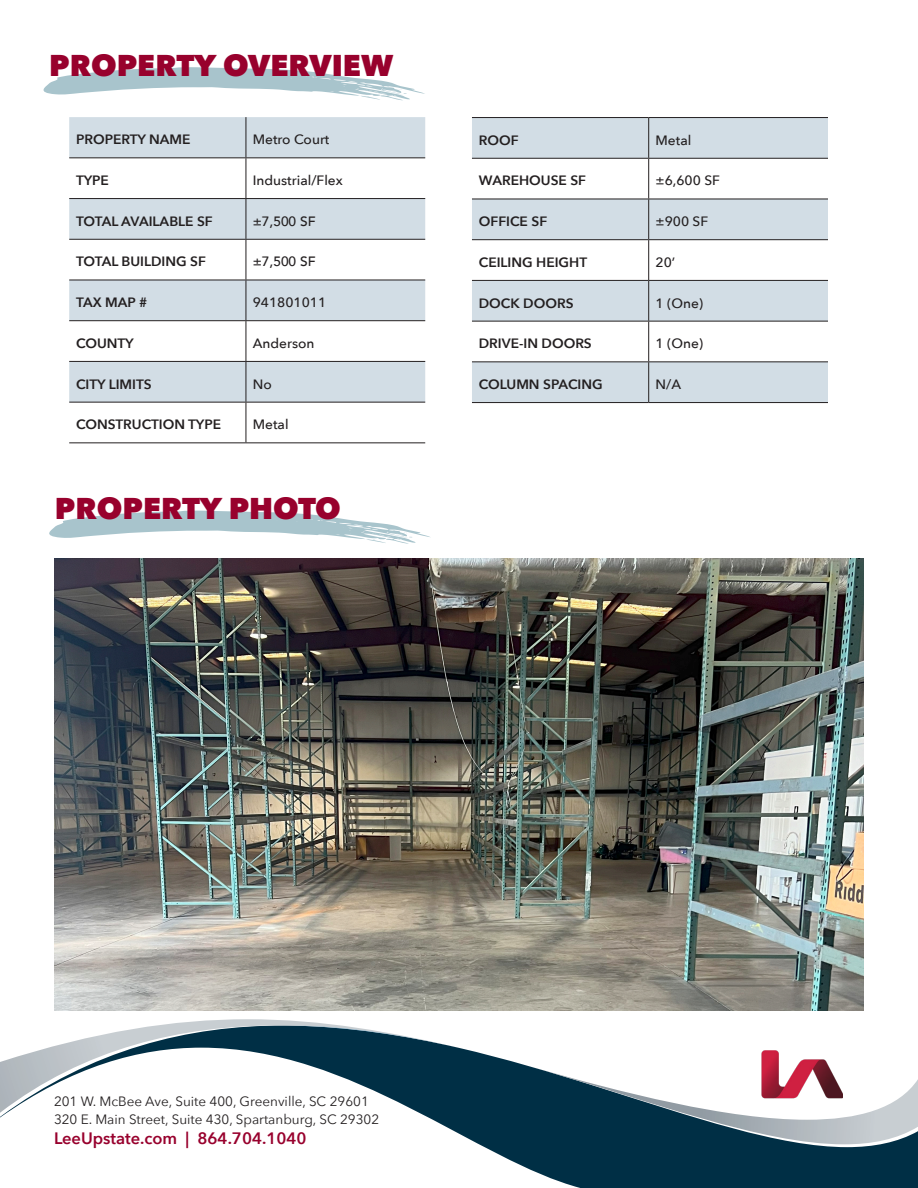
<style>
.page{position:relative;width:918px;height:1188px;background:#fff}
.page>*{position:absolute;margin:0;border:0;box-sizing:border-box;transform-origin:0 0}
.t1{font:800 30px "Avenir Next";color:#98012d}
.t2{font:600 16.5px "Avenir Next";color:#98012d}
.t3{font:600 13.5px "Avenir Next";color:#231f20}
.t4{font:500 13.5px "Avenir Next";color:#231f20}
.t5{font:13.5px/18px "Avenir Next";color:#231f20}
.Property_Name{font:500 13.5px "Avenir";color:#231f20}
</style>
<div class="page">
<svg style="left:0;top:1050px;width:918px;height:138px"></svg>
<svg style="left:528px;top:1066px;width:390px;height:78px"></svg>
<svg style="left:0;top:1019px;width:468px;height:94px"></svg>
<img style="left:291px;top:1026px;width:167px;height:22px">
<img style="left:753px;top:1050px;width:90px;height:54px">
<div style="left:69px;top:117px;width:356px;height:40px;background:#d2dde5"></div>
<svg style="left:69px;top:158px;width:356px;height:284px"></svg>
<hr style="left:246px;top:117px;width:1px;height:40px;background:#231f20">
<hr style="left:246px;top:158px;width:1px;height:40px;background:#231f20">
<hr style="left:246px;top:199px;width:1px;height:40px;background:#231f20">
<hr style="left:246px;top:240px;width:1px;height:40px;background:#231f20">
<hr style="left:246px;top:280px;width:1px;height:40px;background:#231f20">
<hr style="left:246px;top:321px;width:1px;height:40px;background:#231f20">
<hr style="left:246px;top:362px;width:1px;height:40px;background:#231f20">
<hr style="left:246px;top:403px;width:1px;height:39px;background:#231f20">
<hr style="left:69px;top:157px;width:177px;height:1px;background:#231f20">
<hr style="left:246px;top:157px;width:179px;height:1px;background:#231f20">
<hr style="left:69px;top:198px;width:177px;height:1px;background:#231f20">
<hr style="left:246px;top:198px;width:179px;height:1px;background:#231f20">
<hr style="left:69px;top:239px;width:177px;height:1px;background:#231f20">
<hr style="left:246px;top:239px;width:179px;height:1px;background:#231f20">
<hr style="left:69px;top:280px;width:177px;height:1px;background:#231f20">
<hr style="left:246px;top:280px;width:179px;height:1px;background:#231f20">
<hr style="left:69px;top:320px;width:177px;height:1px;background:#231f20">
<hr style="left:246px;top:320px;width:179px;height:1px;background:#231f20">
<hr style="left:69px;top:361px;width:177px;height:1px;background:#231f20">
<hr style="left:246px;top:361px;width:179px;height:1px;background:#231f20">
<hr style="left:69px;top:402px;width:177px;height:1px;background:#231f20">
<hr style="left:246px;top:402px;width:179px;height:1px;background:#231f20">
<hr style="left:69px;top:442px;width:177px;height:1px;background:#231f20">
<hr style="left:246px;top:442px;width:179px;height:1px;background:#231f20">
<div style="left:472px;top:118px;width:356px;height:284px;background:#d2dde5"></div>
<svg style="left:472px;top:159px;width:356px;height:202px"></svg>
<hr style="left:472px;top:117px;width:177px;height:1px;background:#231f20">
<hr style="left:649px;top:117px;width:179px;height:1px;background:#231f20">
<hr style="left:472px;top:158px;width:177px;height:1px;background:#231f20">
<hr style="left:649px;top:158px;width:179px;height:1px;background:#231f20">
<hr style="left:472px;top:199px;width:177px;height:1px;background:#231f20">
<hr style="left:649px;top:199px;width:179px;height:1px;background:#231f20">
<hr style="left:472px;top:239px;width:177px;height:1px;background:#231f20">
<hr style="left:649px;top:239px;width:179px;height:1px;background:#231f20">
<hr style="left:472px;top:280px;width:177px;height:1px;background:#231f20">
<hr style="left:649px;top:280px;width:179px;height:1px;background:#231f20">
<hr style="left:472px;top:321px;width:177px;height:1px;background:#231f20">
<hr style="left:649px;top:321px;width:179px;height:1px;background:#231f20">
<hr style="left:472px;top:361px;width:177px;height:1px;background:#231f20">
<hr style="left:649px;top:361px;width:179px;height:1px;background:#231f20">
<hr style="left:472px;top:402px;width:177px;height:1px;background:#231f20">
<hr style="left:649px;top:402px;width:179px;height:1px;background:#231f20">
<hr style="left:648px;top:118px;width:1px;height:40px;background:#231f20">
<hr style="left:648px;top:159px;width:1px;height:40px;background:#231f20">
<hr style="left:648px;top:199px;width:1px;height:40px;background:#231f20">
<hr style="left:648px;top:240px;width:1px;height:40px;background:#231f20">
<hr style="left:648px;top:281px;width:1px;height:40px;background:#231f20">
<hr style="left:648px;top:322px;width:1px;height:39px;background:#231f20">
<hr style="left:648px;top:362px;width:1px;height:40px;background:#231f20">
<svg style="left:43px;top:67px;width:382px;height:34px"></svg>
<svg style="left:49px;top:510px;width:382px;height:34px"></svg>
<img style="left:54px;top:558px;width:810px;height:453px">
<p class="t1" style="left:49px;top:46px;width:346px">PROPERTY OVERVIEW</p>
<p class="t3" style="left:76px;top:128px;width:116px">PROPERTY NAME</p>
<p class="t4" style="left:253px;top:128px;width:78px">Metro Court</p>
<p class="t3" style="left:76px;top:169px;width:34px">TYPE</p>
<p class="t4" style="left:253px;top:169px;width:91px">Industrial/Flex</p>
<p class="t3" style="left:76px;top:209px;width:138px">TOTAL AVAILABLE SF</p>
<p class="Property_Name" style="left:253px;top:209px;width:64px">±7,500 SF</p>
<p class="t3" style="left:76px;top:250px;width:131px">TOTAL BUILDING SF</p>
<p class="Property_Name" style="left:253px;top:250px;width:64px">±7,500 SF</p>
<p class="t3" style="left:76px;top:291px;width:73px">TAX MAP #</p>
<p class="t4" style="left:253px;top:291px;width:75px">941801011</p>
<p class="t3" style="left:76px;top:332px;width:59px">COUNTY</p>
<p class="t4" style="left:253px;top:332px;width:63px">Anderson</p>
<p class="t3" style="left:76px;top:372px;width:77px">CITY LIMITS</p>
<p class="t4" style="left:253px;top:372px;width:20px">No</p>
<p class="t3" style="left:76px;top:413px;width:147px">CONSTRUCTION TYPE</p>
<p class="t4" style="left:253px;top:413px;width:37px">Metal</p>
<p class="t1" style="left:55px;top:490px;width:287px">PROPERTY PHOTO</p>
<p class="t3" style="left:479px;top:128px;width:41px">ROOF</p>
<p class="t4" style="left:656px;top:128px;width:37px">Metal</p>
<p class="t3" style="left:479px;top:169px;width:109px">WAREHOUSE SF</p>
<p class="t4" style="left:656px;top:169px;width:66px">±6,600 SF</p>
<p class="t3" style="left:479px;top:210px;width:70px">OFFICE SF</p>
<p class="t4" style="left:656px;top:210px;width:54px">±900 SF</p>
<p class="t3" style="left:479px;top:251px;width:110px">CEILING HEIGHT</p>
<p class="t4" style="left:656px;top:251px;width:21px">20’</p>
<p class="t3" style="left:479px;top:291px;width:96px">DOCK DOORS</p>
<p class="t4" style="left:656px;top:291px;width:49px">1 (One)</p>
<p class="t3" style="left:479px;top:332px;width:115px">DRIVE-IN DOORS</p>
<p class="t4" style="left:656px;top:332px;width:49px">1 (One)</p>
<p class="t3" style="left:479px;top:373px;width:125px">COLUMN SPACING</p>
<p class="t4" style="left:656px;top:373px;width:27px">N/A</p>
<p class="t5" style="left:54px;top:1092px;width:327px">201 W. McBee Ave, Suite 400, Greenville, SC 29601<br>320 E. Main Street, Suite 430, Spartanburg, SC 29302</p>
<p class="t2" style="left:54px;top:1124px;width:254px">LeeUpstate.com | 864.704.1040</p>
</div>
